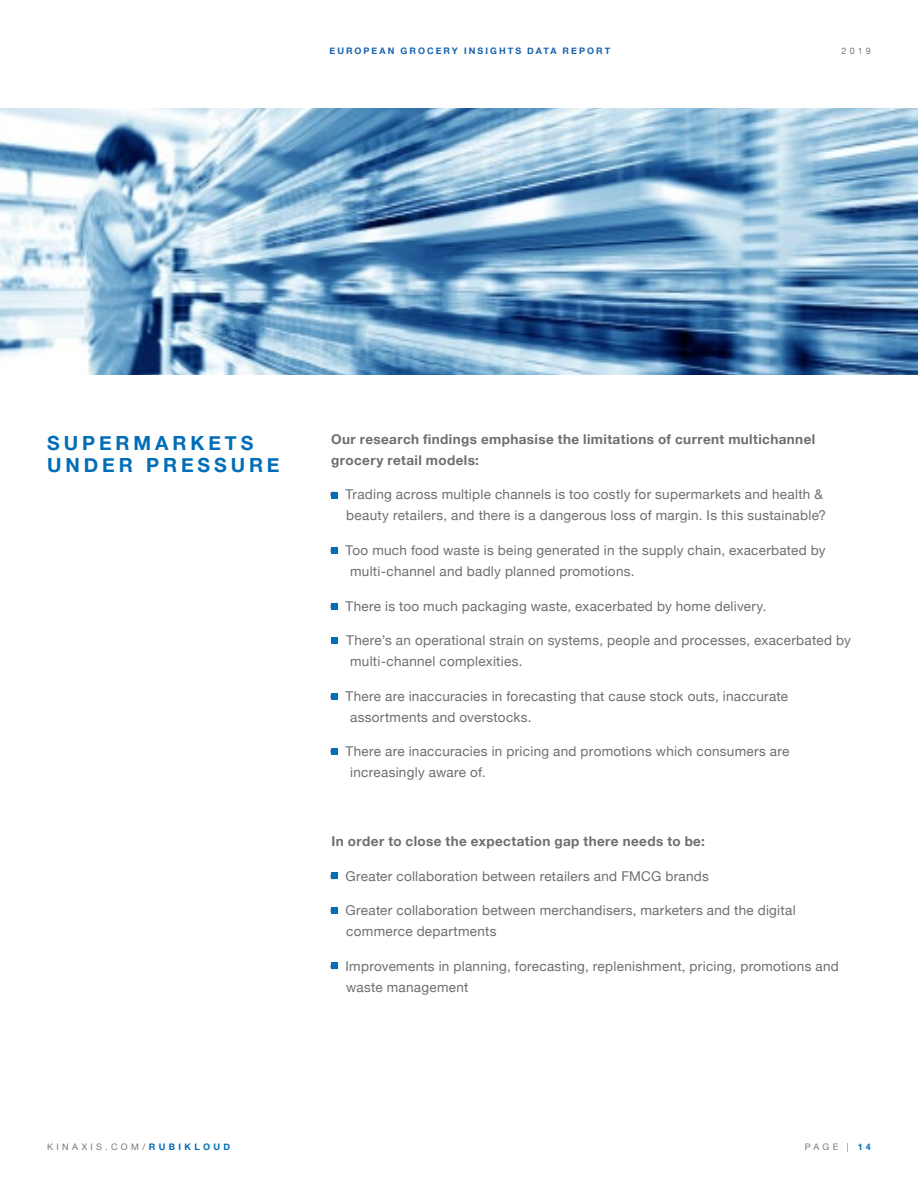
<style>
.page{position:relative;width:918px;height:1188px;background:#fff}
.page>*{position:absolute;margin:0;border:0;box-sizing:border-box;transform-origin:0 0}
.t1{font:700 19.5px/22.5px "Helvetica Neue";letter-spacing:.2em;color:#006db7}
.t2{font:13.5px/21px "Helvetica Neue";letter-spacing:.02em;color:#6d6e71}
.t3{font:700 13.5px/21px "Helvetica Neue";letter-spacing:.03em;color:#6d6e71}
.t4{font:700 9px "Helvetica Neue";letter-spacing:.225em;color:#1762ad}
.t5{font:9px "Helvetica Neue";letter-spacing:.37em;color:#77787b}
.s1{font-weight:700;color:#006db7}
</style>
<div class="page">
<img style="left:0;top:108px;width:918px;height:267px">
<svg style="left:332px;top:492px;width:6px;height:6px"></svg>
<div style="left:332px;top:547px;width:6px;height:7px;background:#006eb8"></div>
<svg style="left:332px;top:603px;width:6px;height:6px"></svg>
<div style="left:332px;top:637px;width:6px;height:7px;background:#006eb8"></div>
<svg style="left:332px;top:693px;width:6px;height:6px"></svg>
<div style="left:332px;top:748px;width:6px;height:7px;background:#006eb8"></div>
<div style="left:332px;top:872px;width:6px;height:7px;background:#006eb8"></div>
<div style="left:332px;top:907px;width:6px;height:7px;background:#006eb8"></div>
<svg style="left:332px;top:963px;width:6px;height:6px"></svg>
<p class="t4" style="left:330px;top:44px;width:282px">EUROPEAN GROCERY INSIGHTS DATA REPORT</p>
<p class="t5" style="left:841px;top:44px;width:31px">2019</p>
<h1 class="t1" style="left:47px;top:432px;width:234px">SUPERMARKETS<br>UNDER PRESSURE</h1>
<p class="t3" style="left:331px;top:429px;width:486px">Our research findings emphasise the limitations of current multichannel grocery retail models:</p>
<p class="t2" style="left:329px;top:485px;width:498px;text-align:right">● Trading across multiple channels is too costly for supermarkets and health &amp; beauty retailers, and there is a dangerous loss of margin. Is this sustainable?</p>
<p class="t2" style="left:350px;top:540px;width:477px;text-indent:-21px">● Too much food waste is being generated in the supply chain, exacerbated by multi-channel and badly planned promotions.</p>
<p class="t2" style="left:329px;top:596px;width:439px">● There is too much packaging waste, exacerbated by home delivery.</p>
<p class="t2" style="left:346px;top:630px;width:506px">There’s an operational strain on systems, people and processes, exacerbated by multi-channel complexities.</p>
<p class="t2" style="left:350px;top:686px;width:439px;text-indent:-21px">● There are inaccuracies in forecasting that cause stock outs, inaccurate assortments and overstocks.</p>
<p class="t2" style="left:350px;top:742px;width:441px;text-indent:-21px">● There are inaccuracies in pricing and promotions which consumers are increasingly aware of.</p>
<p class="t3" style="left:332px;top:831px;width:375px">In order to close the expectation gap there needs to be:</p>
<p class="t2" style="left:329px;top:866px;width:381px">● Greater collaboration between retailers and FMCG brands</p>
<p class="t2" style="left:346px;top:901px;width:451px;text-indent:-17px">● Greater collaboration between merchandisers, marketers and the digital commerce departments</p>
<p class="t2" style="left:346px;top:956px;width:494px;text-indent:-17px">● Improvements in planning, forecasting, replenishment, pricing, promotions and waste management</p>
<p class="t5" style="left:47px;top:1140px;width:184px">KINAXIS.COM/<span class="s1">RUBIKLOUD</span></p>
<p class="t5" style="left:805px;top:1140px;width:67px">PAGE | <span class="s1">14</span></p>
</div>
